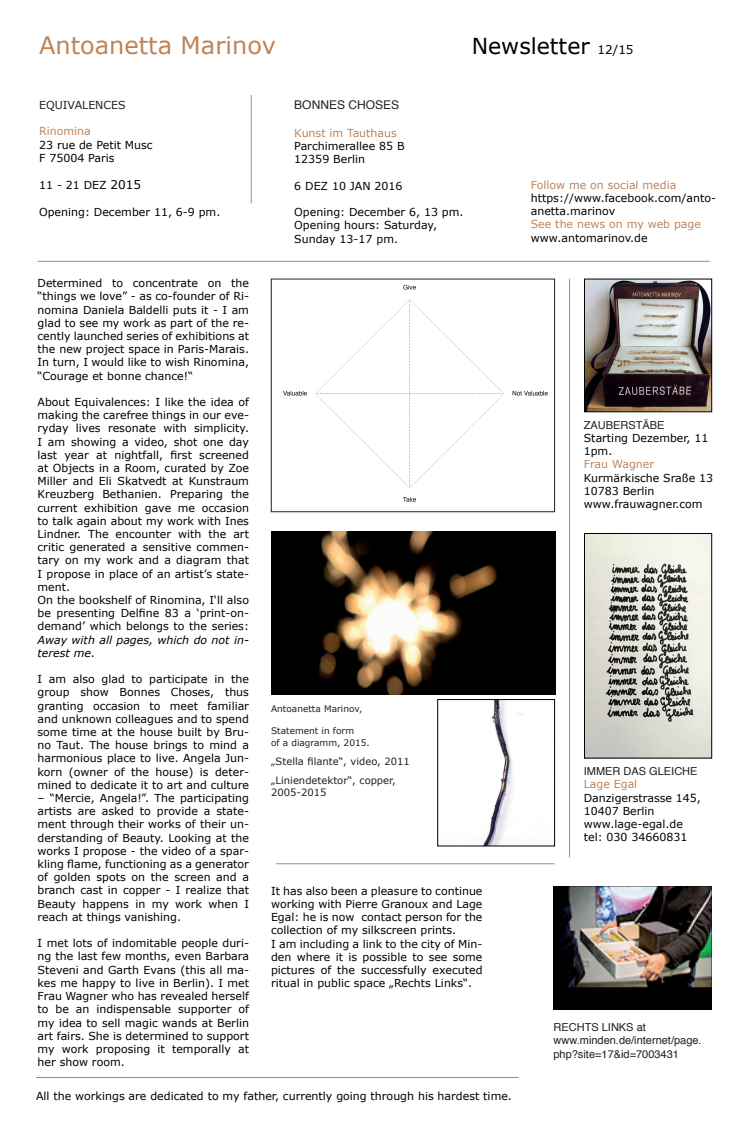
<style>
.page{position:relative;width:738px;height:1134px;background:#fff}
.page>*{position:absolute;margin:0;border:0;box-sizing:border-box;transform-origin:0 0}
.t1{font:24px "Verdana";color:#bd8459}
.t2{font:22px "Verdana";color:#000}
.t3{font:12px "Helvetica";color:#231f20}
.t4{font:11px/13.2px "Verdana";color:#000}
.t5{font:11px/13.2px "Helvetica";color:#231f20}
.t6{font:11px "Verdana";color:#bd8459}
.t7{font:italic 11px/13.2px "Verdana";color:#000}
.t8{font:11px "Verdana";color:#231f20}
.t9{font:10px/19.6px "Verdana";color:#231f20}
.t10{font:9px/12px "Verdana";color:#231f20}
.s1{font-size:12px}
.s2{font-style:normal}
</style>
<div class="page">
<hr style="left:568px;top:279px;width:1px;height:578px;background:#bd8459">
<hr style="left:38px;top:261px;width:671px;height:1px;background:#bd8459">
<hr style="left:276px;top:863px;width:278px;height:1px;background:#bd8459">
<hr style="left:250px;top:95px;width:1px;height:108px;background:#bd8459">
<img style="left:283px;top:284px;width:265px;height:218px">
<div style="left:271px;top:279px;width:283px;height:233px;border:1px solid #231f20"></div>
<img style="left:481px;top:701px;width:56px;height:143px">
<div style="left:437px;top:699px;width:117px;height:147px;border:1px solid #000"></div>
<img style="left:585px;top:535px;width:124px;height:221px">
<div style="left:583px;top:533px;width:128px;height:225px;border:1px solid #000"></div>
<img style="left:553px;top:886px;width:158px;height:123px">
<img style="left:585px;top:281px;width:124px;height:129px">
<div style="left:583px;top:279px;width:128px;height:133px;border:1px solid #000"></div>
<hr style="left:36px;top:1077px;width:482px;height:1px;background:#bd8459">
<img style="left:271px;top:531px;width:284px;height:163px">
<h1 class="t1" style="left:39px;top:30px;width:238px">Antoanetta Marinov</h1>
<h2 class="t2" style="left:471px;top:32px;width:163px">Newsletter <span class="s1">12/15</span></h2>
<p class="t8" style="left:39px;top:98px;width:88px">EQUIVALENCES</p>
<p class="t6" style="left:39px;top:124px;width:53px">Rinomina</p>
<p class="t4" style="left:39px;top:138px;width:115px">23 rue de Petit Musc<br>F 75004 Paris</p>
<p class="t4" style="left:39px;top:179px;width:103px">11 - 21 DEZ <span class="s1">2015</span></p>
<p class="t4" style="left:39px;top:205px;width:183px">Opening: December 11, 6-9 pm.</p>
<p class="t4" style="left:38px;top:277px;width:213px;text-align:justify">Determined to concentrate on the “things we love” - as co-founder of Ri&shy;nomina Daniela Baldelli puts it - I am glad to see my work as part of the re&shy;cently launched series of exhibitions at the new project space in Paris-Marais.<br>In turn, I would like to wish Rinomina, “Courage et bonne chance!“</p>
<p class="t4" style="left:38px;top:396px;width:213px">About Equivalences: I like the idea of making the carefree things in our eve&shy;ryday lives resonate with simplicity.<br>I am showing a video, shot one day last year at nightfall, first screened at Objects in a Room, curated by Zoe Miller and Eli Skatvedt at Kunstraum Kreuzberg Bethanien. Preparing the current exhibition gave me occasion to talk again about my work with Ines Lindner. The encounter with the art critic generated a sensitive commen&shy;tary on my work and a diagram that I propose in place of an artist’s state&shy;ment.<br>On the bookshelf of Rinomina, I‘ll also be presenting Delfine 83 a ‘print-on&shy;demand’ which belongs to the series:</p>
<p class="t7" style="left:38px;top:633px;width:213px">Away with all pages, which do not in&shy;terest me<span class="s2">.</span></p>
<p class="t4" style="left:38px;top:673px;width:213px;text-align:justify">I am also glad to participate in the group show Bonnes Choses, thus granting occasion to meet familiar and unknown colleagues and to spend some time at the house built by Bru&shy;no Taut. The house brings to mind a harmonious place to live. Angela Jun&shy;korn (owner of the house) is deter&shy;mined to dedicate it to art and culture</p>
<p class="t4" style="left:38px;top:792px;width:213px;text-align:justify">– “Mercie, Angela!”. The participating artists are asked to provide a state&shy;ment through their works of their un&shy;derstanding of Beauty. Looking at the works I propose - the video of a spar&shy;kling flame, functioning as a generator of golden spots on the screen and a branch cast in copper - I realize that Beauty happens in my work when I reach at things vanishing.</p>
<p class="t4" style="left:38px;top:937px;width:213px;text-align:justify">I met lots of indomitable people duri&shy;ng the last few months, even Barbara Steveni and Garth Evans (this all ma&shy;kes me happy to live in Berlin). I met Frau Wagner who has revealed herself to be an indispensable supporter of my idea to sell magic wands at Berlin art fairs. She is determined to support my work proposing it temporally at her show room.</p>
<p class="t3" style="left:294px;top:96px;width:106px">BONNES CHOSES</p>
<p class="t6" style="left:294px;top:126px;width:104px">Kunst im Tauthaus</p>
<p class="t4" style="left:294px;top:140px;width:112px">Parchimerallee 85 B<br>12359 Berlin</p>
<p class="t4" style="left:294px;top:179px;width:110px">6 DEZ 10 JAN 2016</p>
<p class="t4" style="left:294px;top:206px;width:171px">Opening: December 6, 13 pm.<br>Opening hours: Saturday,<br>Sunday 13-17 pm.</p>
<p class="t10" style="left:271px;top:703px;width:93px">Antoanetta Marinov,</p>
<p class="t10" style="left:271px;top:725px;width:100px">Statement in form<br>of a diagramm, 2015.</p>
<p class="t9" style="left:271px;top:751px;width:140px">„Stella filante“, video, 2011 „Liniendetektor“, copper,</p>
<p class="t9" style="left:271px;top:783px;width:57px">2005-2015</p>
<p class="t4" style="left:271px;top:884px;width:213px">It has also been a pleasure to continue working with Pierre Granoux and Lage Egal: he is now contact person for the collection of my silkscreen prints.<br>I am including a link to the city of Min&shy;den where it is possible to see some pictures of the successfully executed ritual in public space „Rechts Links“.</p>
<p class="t4" style="left:36px;top:1089px;width:477px">All the workings are dedicated to my father, currently going through his hardest time.</p>
<p class="t6" style="left:530px;top:178px;width:147px">Follow me on social media</p>
<p class="t4" style="left:530px;top:192px;width:186px">https://www.facebook.com/anto&shy;anetta.marinov</p>
<p class="t6" style="left:530px;top:217px;width:171px">See the news on my web page</p>
<p class="t4" style="left:530px;top:231px;width:118px">www.antomarinov.de</p>
<p class="t5" style="left:583px;top:419px;width:82px">ZAUBERSTÄBE</p>
<p class="t4" style="left:583px;top:432px;width:126px">Starting Dezember, 11<br>1pm.</p>
<p class="t6" style="left:583px;top:457px;width:72px">Frau Wagner</p>
<p class="t4" style="left:583px;top:471px;width:131px">Kurmärkische Sraße 13<br>10783 Berlin www.frauwagner.com</p>
<p class="t5" style="left:583px;top:765px;width:115px">IMMER DAS GLEICHE</p>
<p class="t6" style="left:583px;top:777px;width:55px">Lage Egal</p>
<p class="t4" style="left:583px;top:791px;width:118px">Danzigerstrasse 145,<br>10407 Berlin www.lage-egal.de tel: 030 34660831</p>
<p class="t5" style="left:553px;top:1021px;width:149px">RECHTS LINKS at www.minden.de/internet/page. php?site=17&amp;id=7003431</p>
</div>
